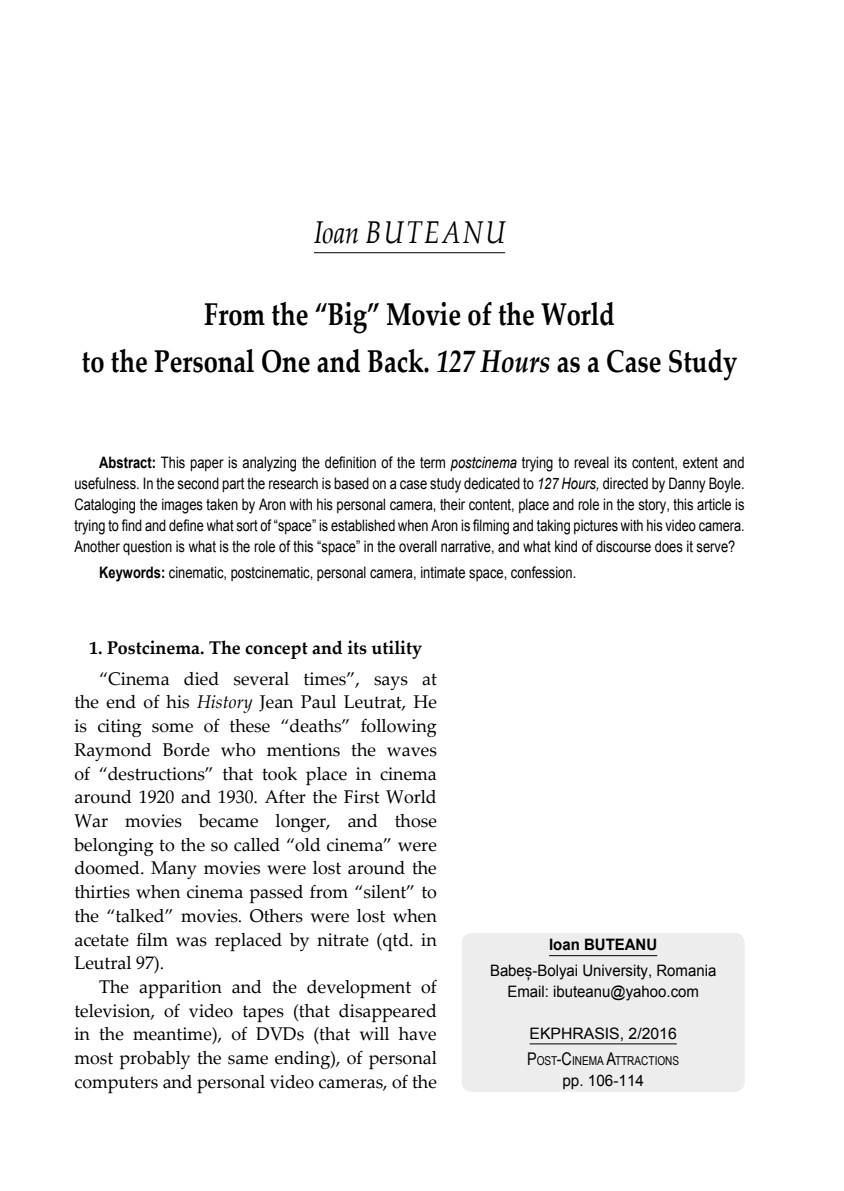
<style>
.page{position:relative;width:844px;height:1191px;background:#fff}
.page>*{position:absolute;margin:0;border:0;box-sizing:border-box;transform-origin:0 0}
.t1{font:700 31.5px/47.2px "Palatino Linotype";color:#000;text-align:center;scale:.81 1}
.t2{font:italic 31.5px "Palatino Linotype";color:#000;scale:.81 1}
.t3{font:18.38px/23.6px "Palatino Linotype";color:#000;text-align:justify}
.t4{font:700 18.38px "Palatino Linotype";color:#000}
.t5{font:15.75px/21px "Arial";color:#000;text-align:justify;scale:.82 1}
.t6{font:15.75px/21px "Arial";color:#000;text-align:center;scale:.95 1}
.t7{font:15.75px "Arial";color:#000}
.t8{font:700 15.75px "Arial";color:#000;scale:.95 1}
.t9{font:15.75px "Arial";color:#000}
.t10{font:12.25px "Arial Narrow";color:#000}
.s1{font-style:italic}
.s2{font-weight:700}
.s3{font-size:17.5px}
.s4{font-style:inherit}
</style>
<div class="page">
<hr style="left:314px;top:252px;width:191px;height:1px;background:#000">
<div style="left:461px;top:933px;width:283px;height:158px;background:#ededed;border-radius:10px"></div>
<hr style="left:529px;top:1043px;width:147px;height:1px;background:#000">
<hr style="left:549px;top:955px;width:108px;height:1px;background:#000">
<h1 class="t2" style="left:314px;top:209px;width:112px">IOAN BUTEANU</h1>
<h1 class="t1" style="left:82px;top:289px;width:810px">From the “Big” Movie of the World<br>to the Personal One and Back. <span class="s1">127 Hours</span> as a Case Study</h1>
<p class="t5" style="left:74px;top:452px;width:818px;text-indent:25px"><span class="s2">Abstract:</span> This paper is analyzing the definition of the term <span class="s1">postcinema</span> trying to reveal its content, extent and usefulness. In the second part the research is based on a case study dedicated to <span class="s1">127 Hours,</span> directed by Danny Boyle.<br>Cataloging the images taken by Aron with his personal camera, their content, place and role in the story, this article is trying to find and define what sort of “space” is established when Aron is filming and taking pictures with his video camera.<br>Another question is what is the role of this “space” in the overall narrative, and what kind of discourse does it serve?</p>
<p class="t5" style="left:99px;top:562px;width:583px"><span class="s2">Keywords:</span> cinematic, postcinematic, personal camera, intimate space, confession.</p>
<p class="t4" style="left:89px;top:634px;width:334px">1. Postcinema. The concept and its utility</p>
<p class="t3" style="left:74px;top:666px;width:364px;text-indent:25px">“Cinema died several times”, says at the end of his <span class="s1">HISTORY</span> Jean Paul Leutrat, He is citing some of these “deaths” following Raymond Borde who mentions the waves of “destructions” that took place in cinema around 1920 and 1930. After the First World War movies became longer, and those belonging to the so called “old cinema” were doomed. Many movies were lost around the thirties when cinema passed from “silent” to the “talked” movies. Others were lost when acetate film was replaced by nitrate (qtd. in Leutral 97).</p>
<p class="t3" style="left:74px;top:974px;width:364px;text-indent:25px">The apparition and the development of television, of video tapes (that disappeared in the meantime), of DVDs (that will have most probably the same ending), of personal computers and personal video cameras, of the</p>
<p class="t8" style="left:549px;top:934px;width:81px">Ioan Butean</p>
<p class="t8" style="left:646px;top:934px;width:13px">u</p>
<p class="t6" style="left:490px;top:960px;width:240px">Babeș-Bolyai University, Romania<br>Email: ibuteanu@yahoo.com</p>
<p class="t7" style="left:529px;top:1022px;width:149px">EKPHRASIS, 2/2016</p>
<p class="t10" style="left:527px;top:1051px;width:153px"><span class="s3">P</span>OST<span class="s3">-C</span>INEMA <span class="s3">A</span>TTRACTIONS</p>
<p class="t9" style="left:562px;top:1069px;width:83px"><span class="s4">pp</span>. 106-114</p>
</div>
